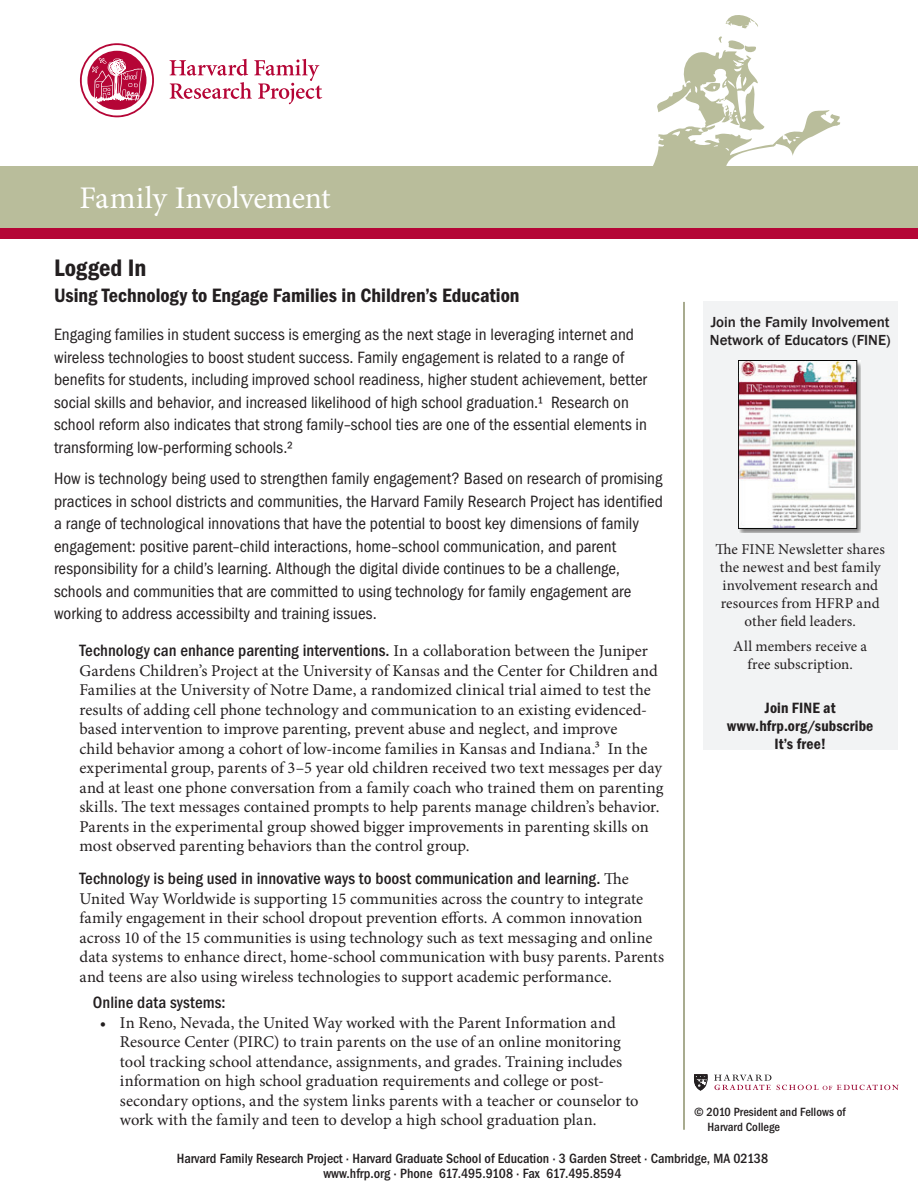
<style>
.page{position:relative;width:918px;height:1188px;background:#fff}
.page>*{position:absolute;margin:0;border:0;box-sizing:border-box;transform-origin:0 0}
.t1{font:31.5px "Minion Pro";letter-spacing:-.01em;color:#fff}
.t2{font:24px "Franklin Gothic Demi Cond ITC";letter-spacing:-.005em;color:#231f20}
.t3{font:19.5px "Franklin Gothic Demi Cond ITC";color:#231f20}
.t4{font:16.5px/19.5px "Minion Pro";color:#231f20}
.t5{font:16.5px/22.5px "Franklin Gothic Book Cond ITC";color:#231f20}
.t6{font:16.5px "Franklin Gothic Medi Cond ITC";color:#231f20}
.t7{font:15px/18px "Minion Pro";letter-spacing:.005em;color:#231f20;text-align:center}
.t8{font:500 15px/18px "Franklin Gothic";color:#231f20}
.t9{font:15px/18px "Franklin Gothic Demi Cond ITC";letter-spacing:.005em;color:#231f20;text-align:center}
.t10{font:13.5px/15px "Franklin Gothic Medi Cond ITC";color:#231f20;text-align:center}
.t11{font:12px/14.4px "Franklin Gothic Medi Cond ITC";color:#231f20}
.s1{font-family:"Minion Pro"}
</style>
<div class="page">
<div style="left:703px;top:302px;width:194px;height:448px;background:#f2f3f4"></div>
<img style="left:739px;top:361px;width:122px;height:171px">
<hr style="left:684px;top:302px;width:1px;height:828px;background:#525921">
<svg style="left:777px;top:1085px;width:122px;height:5px"></svg>
<svg style="left:714px;top:1075px;width:57px;height:15px"></svg>
<svg style="left:694px;top:1074px;width:14px;height:16px"></svg>
<div style="left:0;top:167px;width:918px;height:66px;background:#b9bd9b"></div>
<div style="left:0;top:228px;width:917px;height:11px;background:#b50536"></div>
<svg style="left:170px;top:59px;width:152px;height:45px"></svg>
<svg style="left:80px;top:43px;width:74px;height:74px"></svg>
<svg style="left:726px;top:15px;width:32px;height:14px"></svg>
<svg style="left:645px;top:36px;width:195px;height:131px"></svg>
<h1 class="t1" style="left:79px;top:177px;width:253px">Family Involvement</h1>
<h2 class="t2" style="left:54px;top:254px;width:94px">Logged In</h2>
<p class="t3" style="left:54px;top:283px;width:467px">Using Technology to Engage Families in Children’s Education</p>
<p class="t5" style="left:54px;top:323px;width:595px">Engaging families in student success is emerging as the next stage in leveraging internet and wireless technologies to boost student success. Family engagement is related to a range of benefits for students, including improved school readiness, higher student achievement, better social skills and behavior, and increased likelihood of high school graduation.¹ Research on school reform also indicates that strong family–school ties are one of the essential elements in transforming low-performing schools.²</p>
<p class="t5" style="left:54px;top:467px;width:610px">How is technology being used to strengthen family engagement? Based on research of promising practices in school districts and communities, the Harvard Family Research Project has identified a range of technological innovations that have the potential to boost key dimensions of family engagement: positive parent–child interactions, home–school communication, and parent responsibility for a child’s learning. Although the digital divide continues to be a challenge, schools and communities that are committed to using technology for family engagement are working to address accessibilty and training issues.</p>
<p class="t6" style="left:79px;top:641px;width:570px">Technology can enhance parenting interventions. <span class="s1">In a collaboration between the Juniper</span></p>
<p class="t4" style="left:79px;top:661px;width:586px">Gardens Children’s Project at the University of Kansas and the Center for Children and Families at the University of Notre Dame, a randomized clinical trial aimed to test the results of adding cell phone technology and communication to an existing evidenced&shy;based intervention to improve parenting, prevent abuse and neglect, and improve<br>child behavior among a cohort of low-income families in Kansas and Indiana.³ In the experimental group, parents of 3–5 year old children received two text messages per day and at least one phone conversation from a family coach who trained them on parenting skills. The text messages contained prompts to help parents manage children’s behavior.<br>Parents in the experimental group showed bigger improvements in parenting skills on most observed parenting behaviors than the control group.</p>
<p class="t6" style="left:79px;top:869px;width:551px">Technology is being used in innovative ways to boost communication and learning. <span class="s1">The</span></p>
<p class="t4" style="left:79px;top:889px;width:586px">United Way Worldwide is supporting 15 communities across the country to integrate family engagement in their school dropout prevention efforts. A common innovation across 10 of the 15 communities is using technology such as text messaging and online data systems to enhance direct, home-school communication with busy parents. Parents and teens are also using wireless technologies to support academic performance.</p>
<p class="t6" style="left:93px;top:993px;width:134px">Online data systems:</p>
<p class="t4" style="left:120px;top:1013px;width:520px;text-indent:-20px">• In Reno, Nevada, the United Way worked with the Parent Information and Resource Center (PIRC) to train parents on the use of an online monitoring tool tracking school attendance, assignments, and grades. Training includes information on high school graduation requirements and college or post&shy;secondary options, and the system links parents with a teacher or counselor to work with the family and teen to develop a high school graduation plan.</p>
<p class="t8" style="left:710px;top:313px;width:182px">Join the Family Involvement<br>Network of Educators (FINE)</p>
<p class="t7" style="left:716px;top:540px;width:171px">The FINE Newsletter shares the newest and best family involvement research and resources from HFRP and other field leaders.</p>
<p class="t7" style="left:733px;top:638px;width:135px">All members receive a free subscription.</p>
<p class="t9" style="left:727px;top:699px;width:148px">Join FINE at www.hfrp.org/subscribe<br>It’s free!</p>
<p class="t11" style="left:708px;top:1105px;width:140px;text-indent:-14px">© 2010 President and Fellows of<br>Harvard College</p>
<p class="t10" style="left:177px;top:1151px;width:593px">Harvard Family Research Project · Harvard Graduate School of Education · 3 Garden Street · Cambridge, MA 02138 www.hfrp.org · Phone 617.495.9108 · Fax 617.495.8594</p>
</div>
